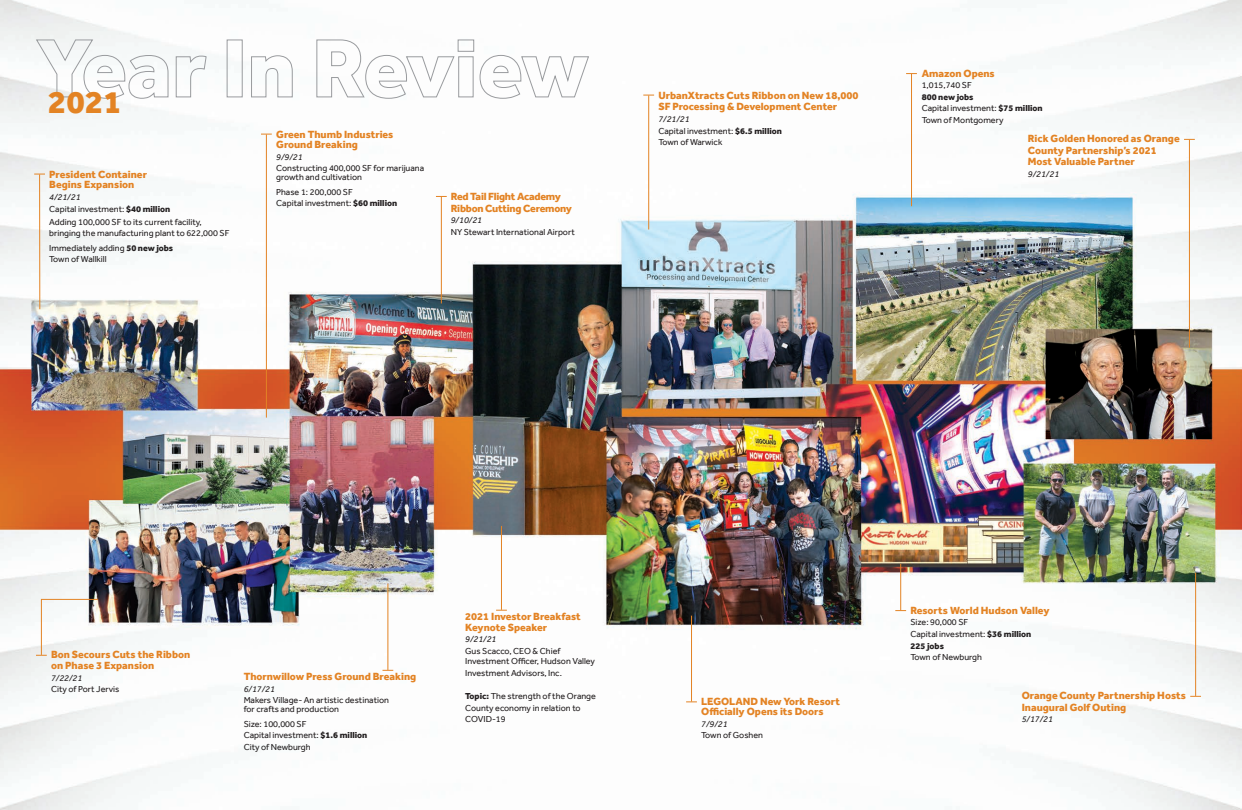
<style>
.page{position:relative;width:1242px;height:810px;background:#fff}
.page>*{position:absolute;margin:0;border:0;box-sizing:border-box;transform-origin:0 0}
.t1{font:800 33px "Effra";color:#e38324}
.t2{font:800 10.7px/11.6px "Effra";color:#e38324}
.t3{font:800 10.7px "Effra";letter-spacing:-.02em;color:#e38324}
.t4{font:9px "Effra";color:#231f20}
.t5{font:8.9px/11.6px "Effra";color:#231f20}
.t6{font:italic 8.9px "Effra";color:#231f20}
.t7{font:800 8.9px "Effra";color:#231f20}
.s1{font-weight:800}
</style>
<div class="page">
<img style="left:0;top:0;width:1242px;height:810px">
<svg style="left:35px;top:39px;width:134px;height:60px"></svg>
<svg style="left:175px;top:55px;width:32px;height:43px"></svg>
<div style="left:227px;top:39px;width:16px;height:58px;border:1px solid #999b9e"></div>
<svg style="left:251px;top:55px;width:42px;height:43px"></svg>
<svg style="left:316px;top:39px;width:274px;height:60px"></svg>
<hr style="left:911px;top:74px;width:1px;height:132px;background:#e38324">
<hr style="left:1189px;top:140px;width:1px;height:208px;background:#e38324">
<hr style="left:1195px;top:573px;width:1px;height:123px;background:#e38324">
<hr style="left:691px;top:616px;width:1px;height:86px;background:#e38324">
<hr style="left:501px;top:526px;width:1px;height:84px;background:#e38324">
<hr style="left:387px;top:584px;width:1px;height:86px;background:#e38324">
<hr style="left:900px;top:564px;width:1px;height:46px;background:#e38324">
<svg style="left:36px;top:598px;width:63px;height:58px"></svg>
<hr style="left:648px;top:95px;width:1px;height:135px;background:#e38324">
<hr style="left:39px;top:174px;width:1px;height:135px;background:#e38324">
<hr style="left:441px;top:197px;width:1px;height:106px;background:#e38324">
<hr style="left:266px;top:134px;width:1px;height:284px;background:#e38324">
<p class="t1" style="left:48px;top:82px;width:76px">2021</p>
<p class="t2" style="left:49px;top:168px;width:99px">President Container</p>
<p class="t2" style="left:49px;top:179px;width:87px">Begins Expansion</p>
<p class="t6" style="left:49px;top:192px;width:33px">4/21/21</p>
<p class="t5" style="left:49px;top:203px;width:123px">Capital investment: <span class="s1">$40 million</span></p>
<p class="t4" style="left:49px;top:216px;width:154px">Adding 100,000 SF to its current facility,</p>
<p class="t5" style="left:49px;top:227px;width:182px">bringing the manufacturing plant to 622,000 SF</p>
<p class="t5" style="left:49px;top:242px;width:126px">Immediately adding <span class="s1">50 new jobs</span></p>
<p class="t5" style="left:49px;top:253px;width:59px">Town of Wallkill</p>
<p class="t2" style="left:276px;top:128px;width:119px">Green Thumb Industries</p>
<p class="t2" style="left:276px;top:139px;width:83px">Ground Breaking</p>
<p class="t6" style="left:276px;top:152px;width:28px">9/9/21</p>
<p class="t5" style="left:276px;top:164px;width:149px;line-height:8.9px">Constructing 400,000 SF for marijuana growth and cultivation</p>
<p class="t5" style="left:276px;top:186px;width:78px">Phase 1: 200,000 SF</p>
<p class="t5" style="left:276px;top:197px;width:123px">Capital investment: <span class="s1">$60 million</span></p>
<p class="t3" style="left:451px;top:190px;width:112px">Red Tail Flight Academy</p>
<p class="t3" style="left:451px;top:202px;width:123px">Ribbon Cutting Ceremony</p>
<p class="t6" style="left:451px;top:215px;width:33px">9/10/21</p>
<p class="t5" style="left:451px;top:226px;width:126px">NY Stewart International Airport</p>
<p class="t2" style="left:658px;top:89px;width:202px">UrbanXtracts Cuts Ribbon on New 18,000<br>SF Processing &amp; Development Center</p>
<p class="t6" style="left:658px;top:114px;width:33px">7/21/21</p>
<p class="t5" style="left:658px;top:125px;width:125px">Capital investment: <span class="s1">$6.5 million</span></p>
<p class="t5" style="left:658px;top:136px;width:66px">Town of Warwick</p>
<p class="t2" style="left:922px;top:67px;width:75px">Amazon Opens</p>
<p class="t5" style="left:922px;top:79px;width:52px">1,015,740 SF</p>
<p class="t7" style="left:922px;top:92px;width:53px">800 new jobs</p>
<p class="t5" style="left:922px;top:103px;width:123px">Capital investment: <span class="s1">$75 million</span></p>
<p class="t5" style="left:922px;top:114px;width:83px">Town of Montgomery</p>
<p class="t2" style="left:1028px;top:133px;width:153px">Rick Golden Honored as Orange<br>County Partnership’s 2021</p>
<p class="t2" style="left:1028px;top:156px;width:109px">Most Valuable Partner</p>
<p class="t6" style="left:1028px;top:169px;width:33px">9/21/21</p>
<p class="t2" style="left:910px;top:604px;width:141px">Resorts World Hudson Valley</p>
<p class="t5" style="left:910px;top:616px;width:59px">Size: 90,000 SF</p>
<p class="t5" style="left:910px;top:628px;width:123px">Capital investment: <span class="s1">$36 million</span></p>
<p class="t7" style="left:910px;top:640px;width:35px">225 jobs</p>
<p class="t2" style="left:465px;top:611px;width:117px">2021 Investor Breakfast</p>
<p class="t2" style="left:465px;top:621px;width:83px">Keynote Speaker</p>
<p class="t6" style="left:465px;top:634px;width:33px">9/21/21</p>
<p class="t5" style="left:465px;top:646px;width:131px;line-height:10px">Gus Scacco, CEO &amp; Chief<br>Investment Officer, Hudson Valley</p>
<p class="t5" style="left:465px;top:667px;width:98px">Investment Advisors, Inc.</p>
<p class="t5" style="left:465px;top:690px;width:132px"><span class="s1">Topic:</span> The strength of the Orange<br>County economy in relation to<br>COVID-19</p>
<p class="t2" style="left:51px;top:649px;width:141px">Bon Secours Cuts the Ribbon</p>
<p class="t5" style="left:910px;top:651px;width:73px">Town of Newburgh</p>
<p class="t2" style="left:51px;top:660px;width:105px">on Phase 3 Expansion</p>
<p class="t6" style="left:51px;top:672px;width:33px">7/22/21</p>
<p class="t5" style="left:51px;top:683px;width:70px">City of Port Jervis</p>
<p class="t2" style="left:244px;top:671px;width:174px">Thornwillow Press Ground Breaking</p>
<p class="t6" style="left:244px;top:684px;width:33px">6/17/21</p>
<p class="t5" style="left:244px;top:695px;width:147px">Makers Village- An artistic destination</p>
<p class="t5" style="left:244px;top:704px;width:97px">for crafts and production</p>
<p class="t5" style="left:244px;top:718px;width:64px">Size: 100,000 SF</p>
<p class="t5" style="left:244px;top:730px;width:125px">Capital investment: <span class="s1">$1.6 million</span></p>
<p class="t5" style="left:244px;top:741px;width:68px">City of Newburgh</p>
<p class="t2" style="left:1022px;top:690px;width:166px">Orange County Partnership Hosts<br>Inaugural Golf Outing</p>
<p class="t6" style="left:1022px;top:714px;width:33px">5/17/21</p>
<p class="t2" style="left:701px;top:696px;width:140px;line-height:10.7px">LEGOLAND New York Resort<br>Officially Opens its Doors</p>
<p class="t6" style="left:701px;top:719px;width:28px">7/9/21</p>
<p class="t5" style="left:701px;top:730px;width:63px">Town of Goshen</p>
</div>
